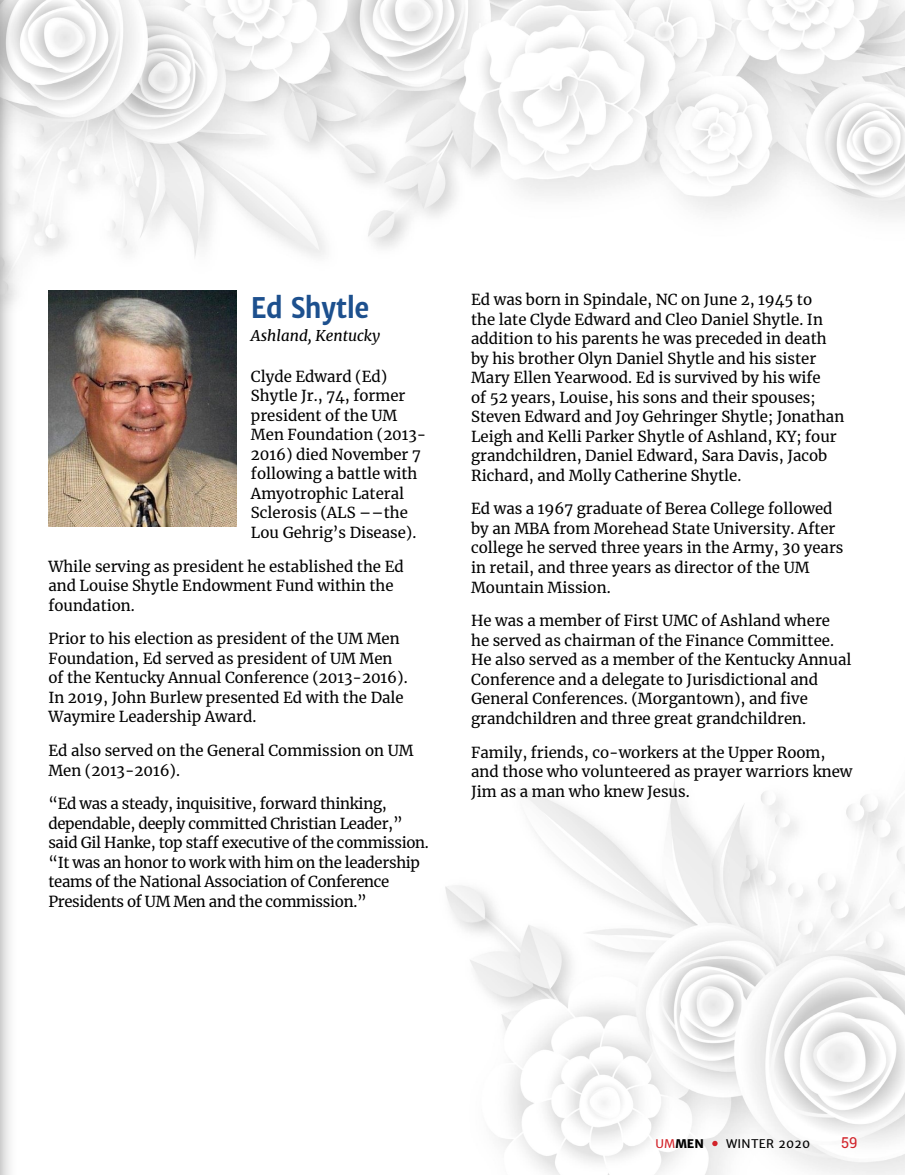
<style>
.page{position:relative;width:905px;height:1175px;background:#fff}
.page>*{position:absolute;margin:0;border:0;box-sizing:border-box;transform-origin:0 0}
.OBIT_title{font:700 28.5px "Merriweather Sans";letter-spacing:-.02em;color:#1d508e;scale:.9 1}
.TEXT_10{font:15px/19.5px "Merriweather";color:#000}
.TEXT_10-2{font:15px/19.5px "Merriweather";letter-spacing:-.02em;color:#000}
.OBIT_title-2{font:italic 15px "Merriweather";color:#000}
.t1{font:15px "Roboto";color:#d2232a}
.t2{font:12px "Merriweather Sans";letter-spacing:.02em;color:#000}
.s1{color:#d2232a}
.s2{font-weight:800}
.s3{font-weight:700;color:#d2232a}
</style>
<div class="page">
<img style="left:445px;top:779px;width:459px;height:395px">
<img style="left:47px;top:0;width:857px;height:312px">
<img style="left:48px;top:290px;width:188px;height:236px">
<svg style="left:0;top:0;width:47px;height:1174px"></svg>
<p class="OBIT_title" style="left:251px;top:289px;width:133px">Ed Shytle</p>
<p class="OBIT_title-2" style="left:251px;top:325px;width:130px">Ashland, Kentucky</p>
<p class="TEXT_10" style="left:251px;top:366px;width:177px">Clyde Edward (Ed)<br>Shytle Jr., 74, former president of the UM<br>Men Foundation (2013-<br>2016) died November 7 following a battle with<br>Amyotrophic Lateral<br>Sclerosis (ALS ––the<br>Lou Gehrig’s Disease).</p>
<p class="TEXT_10" style="left:48px;top:556px;width:357px">While serving as president he established the Ed and Louise Shytle Endowment Fund within the foundation.</p>
<p class="TEXT_10" style="left:48px;top:628px;width:361px">Prior to his election as president of the UM Men Foundation, Ed served as president of UM Men of the Kentucky Annual Conference (2013-2016).<br>In 2019, John Burlew presented Ed with the Dale Waymire Leadership Award.</p>
<p class="TEXT_10" style="left:48px;top:740px;width:367px">Ed also served on the General Commission on UM<br>Men (2013-2016).</p>
<p class="TEXT_10-2" style="left:48px;top:793px;width:382px">“Ed was a steady, inquisitive, forward thinking, dependable, deeply committed Christian Leader,” said Gil Hanke, top staff executive of the commission. “It was an honor to work with him on the leadership teams of the National Association of Conference Presidents of UM Men and the commission.”</p>
<p class="TEXT_10" style="left:471px;top:289px;width:374px">Ed was born in Spindale, NC on June 2, 1945 to<br>the late Clyde Edward and Cleo Daniel Shytle. In addition to his parents he was preceded in death by his brother Olyn Daniel Shytle and his sister Mary Ellen Yearwood. Ed is survived by his wife<br>of 52 years, Louise, his sons and their spouses; Steven Edward and Joy Gehringer Shytle; Jonathan Leigh and Kelli Parker Shytle of Ashland, KY; four grandchildren, Daniel Edward, Sara Davis, Jacob Richard, and Molly Catherine Shytle.</p>
<p class="TEXT_10" style="left:471px;top:499px;width:374px">Ed was a 1967 graduate of Berea College followed by an MBA from Morehead State University. After college he served three years in the Army, 30 years in retail, and three years as director of the UM Mountain Mission.</p>
<p class="TEXT_10" style="left:471px;top:610px;width:382px">He was a member of First UMC of Ashland where he served as chairman of the Finance Committee.<br>He also served as a member of the Kentucky Annual Conference and a delegate to Jurisdictional and General Conferences. (Morgantown), and five grandchildren and three great grandchildren.</p>
<p class="TEXT_10" style="left:471px;top:742px;width:383px">Family, friends, co-workers at the Upper Room, and those who volunteered as prayer warriors knew<br>Jim as a man who knew Jesus.</p>
<p class="t2" style="left:655px;top:1135px;width:156px"><span class="s1">UM</span><span class="s2">MEN</span> <span class="s3">•</span> WINTER 2020</p>
<p class="t1" style="left:840px;top:1132px;width:18px">59</p>
</div>
